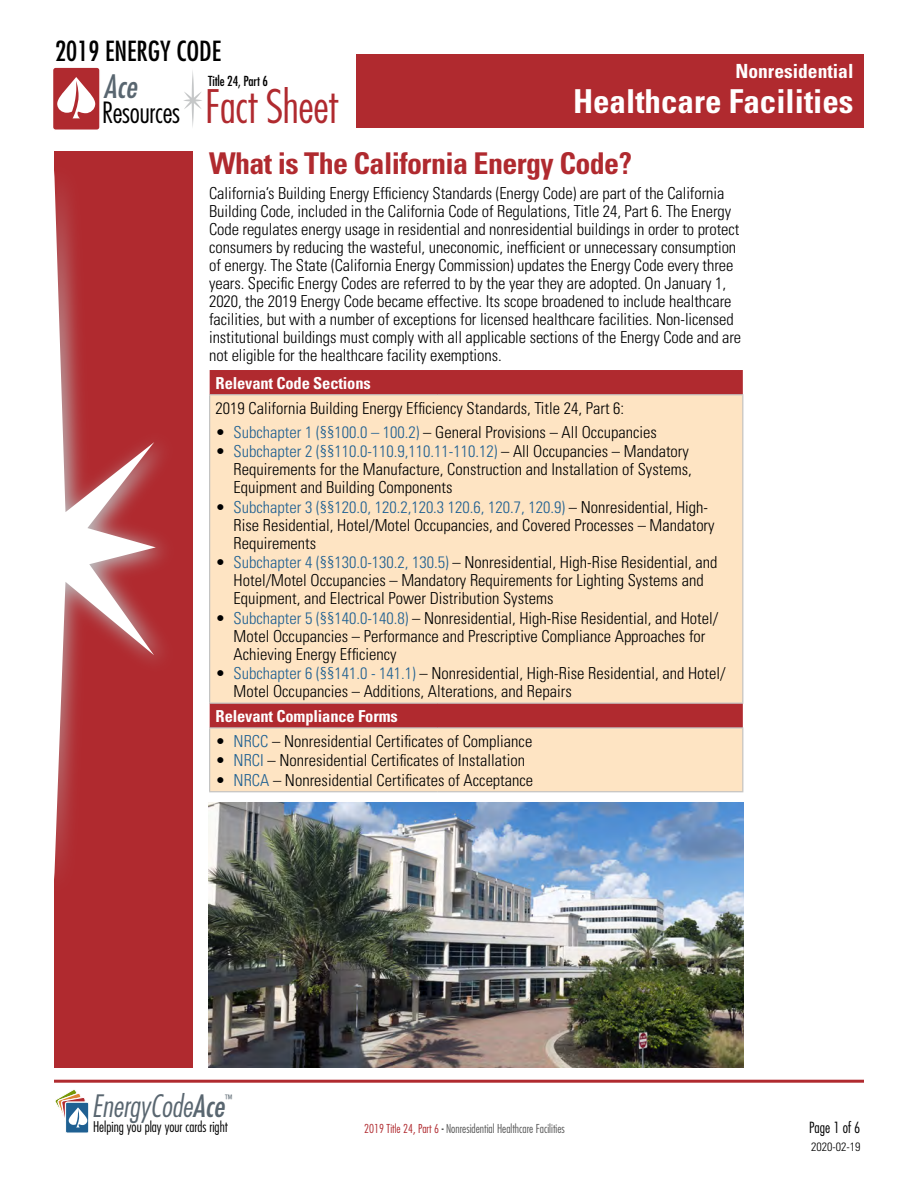
<style>
.page{position:relative;width:918px;height:1188px;background:#fff}
.page>*{position:absolute;margin:0;border:0;box-sizing:border-box;transform-origin:0 0}
.t1{font:300 condensed 45px "Futura";letter-spacing:-.01em;color:#b02a2f}
.t2{font:700 condensed 33px "Univers";color:#fff}
.t3{font:italic condensed 31.5px "Futura";color:#596670}
.t4{font:700 condensed 30px "Univers";letter-spacing:-.02em;color:#b02a2f}
.t5{font:italic 300 condensed 30px "Futura";color:#596670}
.t6{font:300 condensed 28.5px "Futura";letter-spacing:-.01em;color:#000}
.t7{font:condensed 27px "Futura";color:#000}
.t8{font:700 condensed 19.5px "Univers";color:#fff}
.t9{font:300 condensed 16.5px/18px "Univers";color:#000}
.t10{font:700 condensed 16.5px "Univers";letter-spacing:-.01em;color:#fff}
.t11{font:300 condensed 15px "Futura";color:#000}
.t12{font:300 condensed 14.4px "Futura";color:#000}
.t13{font:condensed 13.5px "Futura";letter-spacing:-.01em;color:#000}
.t14{font:300 condensed 12px "Futura";color:#595959}
.t15{font:300 condensed 12px "Univers";color:#000}
.t16{font:300 condensed 11.25px "Futura";color:#596670}
.s1{color:#1f6092}
.s2{font-weight:400}
.s3{color:#b02a2f}
.s4{color:#000}
</style>
<div class="page">
<div style="left:356px;top:54px;width:508px;height:74px;background:#b02a2f"></div>
<hr style="left:54px;top:1080px;width:810px;height:3px;background:#b02a2f">
<div style="left:65px;top:1102px;width:24px;height:31px;border:1px solid #fff;border-radius:2px"></div>
<svg style="left:55px;top:1089px;width:32px;height:44px"></svg>
<div style="left:54px;top:151px;width:139px;height:917px;background:#b02a2f"></div>
<svg style="left:54px;top:171px;width:102px;height:708px"></svg>
<svg style="left:183px;top:71px;width:19px;height:56px"></svg>
<div style="left:53px;top:67px;width:47px;height:63px;background:#b02a2f;border-radius:3px"></div>
<div style="left:52px;top:66px;width:49px;height:65px;border:1px solid #fff;border-radius:3px"></div>
<svg style="left:57px;top:77px;width:38px;height:41px"></svg>
<div style="left:210px;top:370px;width:533px;height:24px;background:#b02a2f"></div>
<svg style="left:210px;top:395px;width:533px;height:396px;background:#f9d8ba"></svg>
<hr style="left:209px;top:727px;width:229px;height:1px;background:#bfbfbf">
<hr style="left:209px;top:728px;width:1px;height:63px;background:#bfbfbf">
<hr style="left:438px;top:727px;width:305px;height:1px;background:#bfbfbf">
<hr style="left:742px;top:728px;width:1px;height:63px;background:#bfbfbf">
<hr style="left:209px;top:791px;width:229px;height:1px;background:#bfbfbf">
<hr style="left:438px;top:791px;width:305px;height:1px;background:#bfbfbf">
<hr style="left:209px;top:394px;width:229px;height:1px;background:#bfbfbf">
<hr style="left:209px;top:395px;width:1px;height:308px;background:#bfbfbf">
<hr style="left:438px;top:394px;width:305px;height:1px;background:#bfbfbf">
<hr style="left:742px;top:395px;width:1px;height:308px;background:#bfbfbf">
<hr style="left:209px;top:703px;width:229px;height:1px;background:#bfbfbf">
<hr style="left:438px;top:703px;width:305px;height:1px;background:#bfbfbf">
<img style="left:209px;top:803px;width:534px;height:265px">
<h3 class="t7" style="left:55px;top:34px;width:167px">2019 ENERGY CODE</h3>
<h3 class="t3" style="left:104px;top:67px;width:35px">Ace</h3>
<h3 class="t6" style="left:102px;top:95px;width:80px">Resources</h3>
<p class="t13" style="left:208px;top:72px;width:61px">Title 24, Part 6</p>
<h1 class="t1" style="left:205px;top:78px;width:134px">Fact Sheet</h1>
<p class="t8" style="left:735px;top:59px;width:120px">Nonresidential</p>
<h2 class="t2" style="left:573px;top:81px;width:282px">Healthcare Facilities</h2>
<h3 class="t4" style="left:209px;top:144px;width:424px">What is The California Energy Code?</h3>
<p class="t9" style="left:209px;top:184px;width:534px">California’s Building Energy Efficiency Standards (Energy Code) are part of the California Building Code, included in the California Code of Regulations, Title 24, Part 6. The Energy Code regulates energy usage in residential and nonresidential buildings in order to protect consumers by reducing the wasteful, uneconomic, inefficient or unnecessary consumption of energy. The State (California Energy Commission) updates the Energy Code every three years. Specific Energy Codes are referred to by the year they are adopted. On January 1, 2020, the 2019 Energy Code became effective. Its scope broadened to include healthcare facilities, but with a number of exceptions for licensed healthcare facilities. Non-licensed institutional buildings must comply with all applicable sections of the Energy Code and are not eligible for the healthcare facility exemptions.</p>
<p class="t10" style="left:216px;top:373px;width:157px">Relevant Code Sections</p>
<p class="t9" style="left:216px;top:399px;width:410px">2019 California Building Energy Efficiency Standards, Title 24, Part 6:</p>
<p class="t9" style="left:216px;top:423px;width:443px">• <span class="s1">Subchapter 1 (§§100.0 – 100.2)</span> – General Provisions – All Occupancies</p>
<p class="t9" style="left:234px;top:442px;width:460px;text-indent:-18px">• <span class="s1">Subchapter 2 (§§110.0-110.9,110.11-110.12)</span> – All Occupancies – Mandatory<br>Requirements for the Manufacture, Construction and Installation of Systems,<br>Equipment and Building Components</p>
<p class="t9" style="left:234px;top:498px;width:483px;text-indent:-18px">• <span class="s1">Subchapter 3 (§§120.0, 120.2,120.3 120.6, 120.7, 120.9)</span> – Nonresidential, High-<br>Rise Residential, Hotel/Motel Occupancies, and Covered Processes – Mandatory<br>Requirements</p>
<p class="t9" style="left:234px;top:553px;width:485px;text-indent:-18px">• <span class="s1">Subchapter 4 (§§130.0-130.2, 130.5)</span> – Nonresidential, High-Rise Residential, and<br>Hotel/Motel Occupancies – Mandatory Requirements for Lighting Systems and<br>Equipment, and Electrical Power Distribution Systems</p>
<p class="t9" style="left:234px;top:609px;width:486px;text-indent:-18px">• <span class="s1">Subchapter 5 (§§140.0-140.8)</span> – Nonresidential, High-Rise Residential, and Hotel/<br>Motel Occupancies – Performance and Prescriptive Compliance Approaches for<br>Achieving Energy Efficiency</p>
<p class="t9" style="left:234px;top:664px;width:493px;text-indent:-18px">• <span class="s1">Subchapter 6 (§§141.0 - 141.1)</span> – Nonresidential, High-Rise Residential, and Hotel/<br>Motel Occupancies – Additions, Alterations, and Repairs</p>
<p class="t10" style="left:216px;top:706px;width:184px">Relevant Compliance Forms</p>
<p class="t9" style="left:216px;top:732px;width:318px">• <span class="s1">NRCC</span> – Nonresidential Certificates of Compliance</p>
<p class="t9" style="left:216px;top:751px;width:311px">• <span class="s1">NRCI</span> – Nonresidential Certificates of Installation</p>
<p class="t9" style="left:216px;top:771px;width:319px">• <span class="s1">NRCA</span> – Nonresidential Certificates of Acceptance</p>
<h3 class="t5" style="left:92px;top:1087px;width:134px">Energy Code<span class="s2">Ace</span></h3>
<p class="t12" style="left:93px;top:1118px;width:136px">Helping you play your cards right</p>
<p class="t16" style="left:224px;top:1091px;width:10px">™</p>
<p class="t14" style="left:364px;top:1121px;width:202px"><span class="s3">2019 Title 24, Part 6</span> <span class="s4">-</span> Nonresidential Healthcare Facilities</p>
<p class="t11" style="left:809px;top:1118px;width:53px">Page 1 of 6</p>
<p class="t15" style="left:811px;top:1139px;width:51px">2020-02-19</p>
</div>
